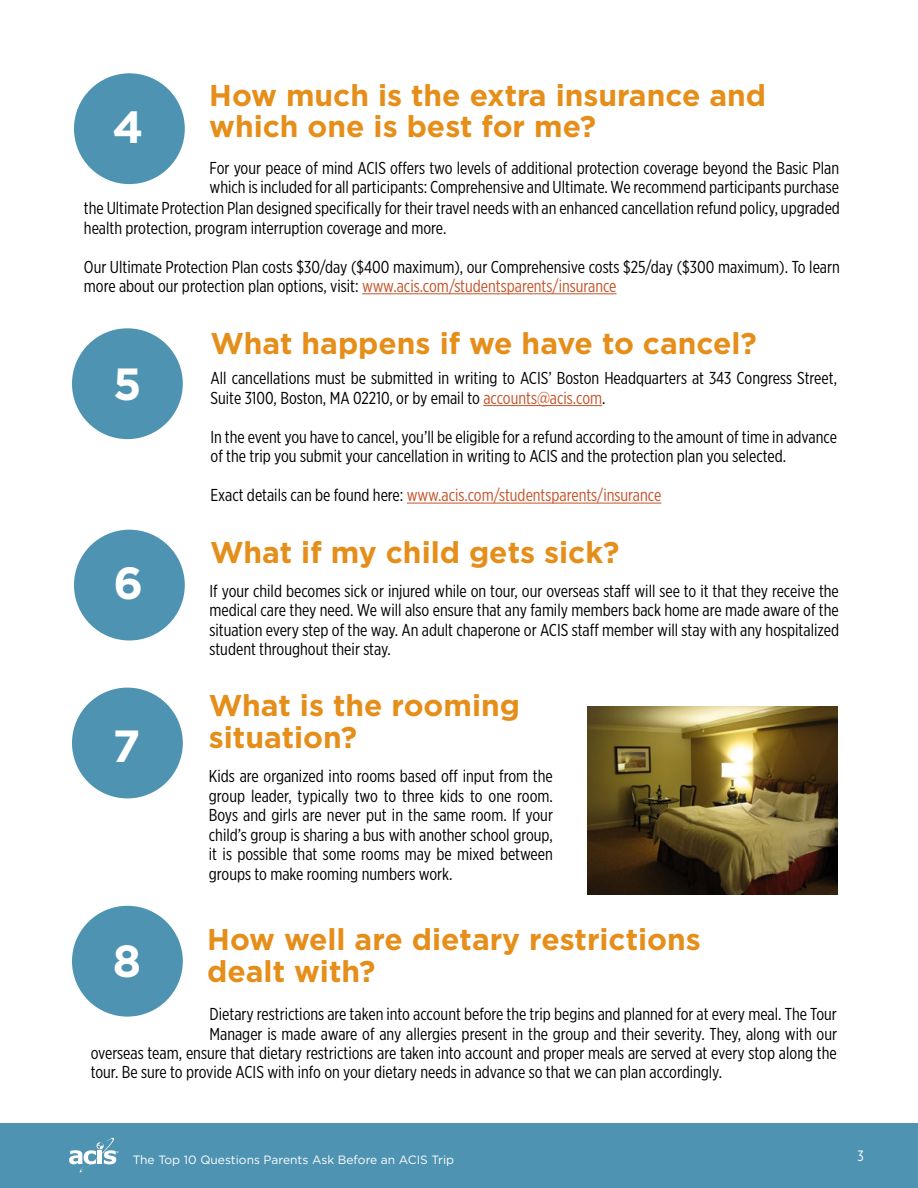
<style>
.page{position:relative;width:918px;height:1188px;background:#fff}
.page>*{position:absolute;margin:0;border:0;box-sizing:border-box;transform-origin:0 0}
.t1{font:700 45px "Gotham";color:#fff}
.t2{font:700 30px/31.5px "Gotham";color:#e58e1a}
.t3{font:17.25px/19.5px "Gotham X Narrow";color:#000}
.t4{font:17.25px "Gotham X Narrow";color:#c75228}
.t5{font:15px "Gotham X Narrow";color:#fff}
.t6{font:12px "Gotham";color:#fff}
.s1{color:#c75228}
.s2{color:#000}
</style>
<div class="page">
<div style="left:0;top:1123px;width:918px;height:65px;background:#4e93b1"></div>
<svg style="left:69px;top:1137px;width:50px;height:36px"></svg>
<div style="left:74px;top:73px;width:111px;height:111px;background:#4e93b1;border-radius:50%"></div>
<div style="left:74px;top:530px;width:111px;height:110px;background:#4e93b1;border-radius:50%"></div>
<div style="left:72px;top:328px;width:111px;height:111px;background:#4e93b1;border-radius:50%"></div>
<div style="left:72px;top:688px;width:111px;height:110px;background:#4e93b1;border-radius:50%"></div>
<hr style="left:483px;top:405px;width:119px;height:1px;background:#c75228">
<hr style="left:407px;top:503px;width:254px;height:1px;background:#c75228">
<hr style="left:362px;top:293px;width:255px;height:1px;background:#c75228">
<div style="left:72px;top:906px;width:111px;height:111px;background:#4e93b1;border-radius:50%"></div>
<img style="left:587px;top:706px;width:251px;height:188px">
<h1 class="t1" style="left:113px;top:97px;width:33px">4</h1>
<h2 class="t2" style="left:209px;top:79px;width:558px">How much is the extra insurance and which one is best for me?</h2>
<p class="t3" style="left:210px;top:158px;width:631px">For your peace of mind ACIS offers two levels of additional protection coverage beyond the Basic Plan which is included for all participants: Comprehensive and Ultimate. We recommend participants purchase</p>
<p class="t3" style="left:84px;top:198px;width:758px">the Ultimate Protection Plan designed specifically for their travel needs with an enhanced cancellation refund policy, upgraded health protection, program interruption coverage and more.</p>
<p class="t3" style="left:84px;top:257px;width:757px">Our Ultimate Protection Plan costs $30/day ($400 maximum), our Comprehensive costs $25/day ($300 maximum). To learn more about our protection plan options, visit: <span class="s1">www.acis.com/studentsparents/insurance</span></p>
<h1 class="t1" style="left:113px;top:355px;width:30px">5</h1>
<h1 class="t1" style="left:113px;top:554px;width:31px">6</h1>
<h1 class="t1" style="left:113px;top:716px;width:29px">7</h1>
<h1 class="t1" style="left:113px;top:931px;width:30px">8</h1>
<h2 class="t2" style="left:210px;top:328px;width:548px">What happens if we have to cancel?</h2>
<p class="t3" style="left:211px;top:368px;width:628px">All cancellations must be submitted in writing to ACIS’ Boston Headquarters at 343 Congress Street,<br>Suite 3100, Boston, MA 02210, or by email to <span class="s1">accounts@acis.com</span>.</p>
<p class="t3" style="left:211px;top:427px;width:628px">In the event you have to cancel, you’ll be eligible for a refund according to the amount of time in advance of the trip you submit your cancellation in writing to ACIS and the protection plan you selected.</p>
<p class="t4" style="left:211px;top:485px;width:452px"><span class="s2">Exact details can be found here:</span> www.acis.com/studentsparents/insurance</p>
<h2 class="t2" style="left:210px;top:537px;width:411px">What if my child gets sick?</h2>
<p class="t3" style="left:210px;top:581px;width:631px;text-align:justify">If your child becomes sick or injured while on tour, our overseas staff will see to it that they receive the medical care they need. We will also ensure that any family members back home are made aware of the situation every step of the way. An adult chaperone or ACIS staff member will stay with any hospitalized student throughout their stay.</p>
<h2 class="t2" style="left:209px;top:690px;width:313px">What is the rooming situation?</h2>
<p class="t3" style="left:209px;top:766px;width:346px;text-align:justify">Kids are organized into rooms based off input from the group leader, typically two to three kids to one room.<br>Boys and girls are never put in the same room. If your child’s group is sharing a bus with another school group, it is possible that some rooms may be mixed between groups to make rooming numbers work.</p>
<h2 class="t2" style="left:207px;top:924px;width:495px">How well are dietary restrictions dealt with?</h2>
<p class="t3" style="left:210px;top:1004px;width:629px">Dietary restrictions are taken into account before the trip begins and planned for at every meal. The Tour<br>Manager is made aware of any allergies present in the group and their severity. They, along with our</p>
<p class="t3" style="left:91px;top:1043px;width:748px">overseas team, ensure that dietary restrictions are taken into account and proper meals are served at every stop along the tour. Be sure to provide ACIS with info on your dietary needs in advance so that we can plan accordingly.</p>
<p class="t6" style="left:133px;top:1152px;width:323px">The Top 10 Questions Parents Ask Before an ACIS Trip</p>
<p class="t5" style="left:857px;top:1146px;width:8px">3</p>
</div>
